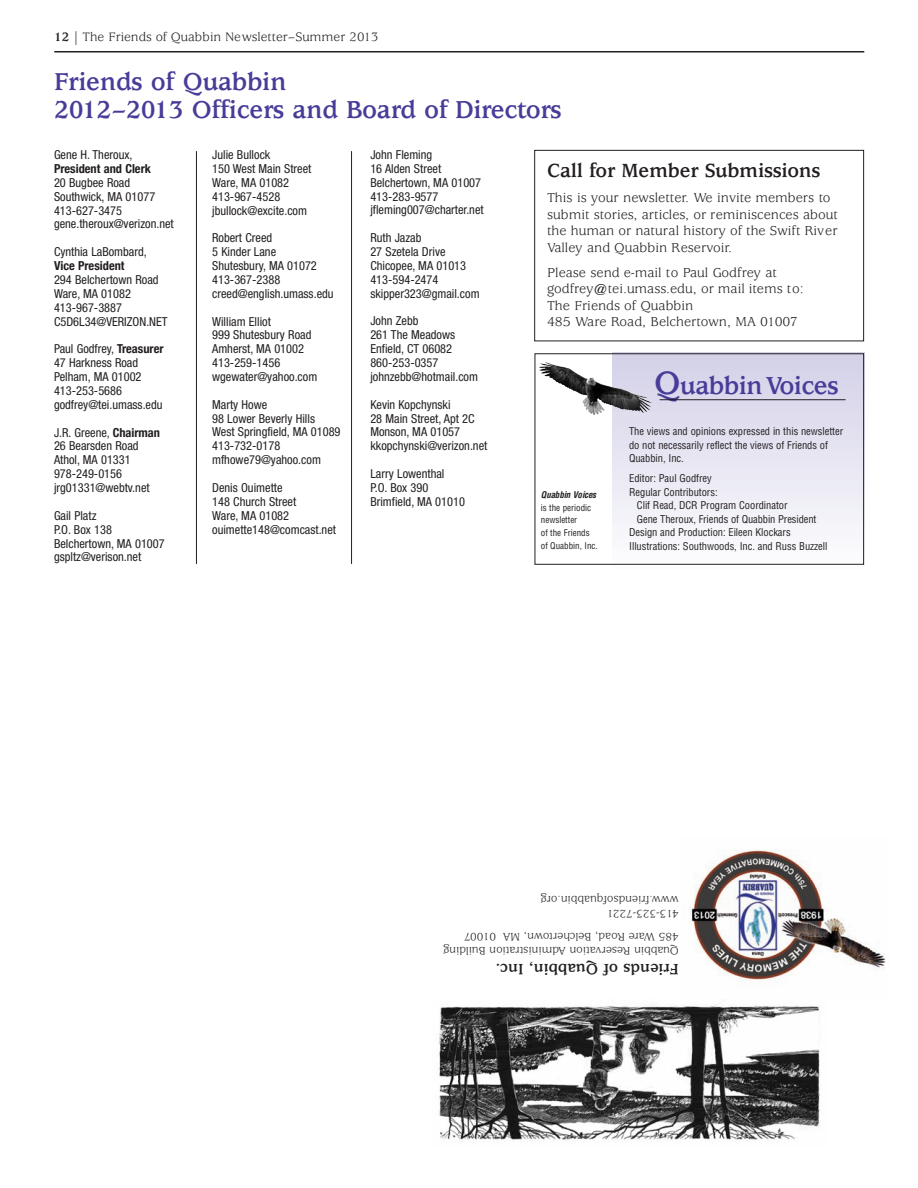
<style>
.page{position:relative;width:918px;height:1188px;background:#fff}
.page>*{position:absolute;margin:0;border:0;box-sizing:border-box;transform-origin:0 0}
.t1{font:700 27.15px "Usherwood";letter-spacing:-.02em;color:#473d99}
.t2{font:700 27px/28.5px "Usherwood";letter-spacing:-.01em;color:#473d99}
.t3{font:700 21px "Usherwood";letter-spacing:-.01em;color:#231f20}
.t4{font:700 16.5px "Usherwood";color:#231f20}
.t5{font:14.25px/16.5px "Usherwood";color:#231f20}
.t6{font:13.5px "Usherwood";color:#231f20}
.t7{font:condensed 12.3px/13.8px "Helvetica Neue";color:#231f20}
.t8{font:700 condensed 12.3px "Helvetica Neue";color:#231f20}
.t9{font:12px/14.4px "Usherwood";color:#231f20}
.t10{font:condensed 10.5px/13.5px "Helvetica";letter-spacing:-.005em;color:#231f20}
.t11{font:condensed 9px/12.8px "Helvetica";color:#231f20}
.t12{font:italic 700 condensed 9px "Helvetica";color:#231f20}
.s1{font-weight:700}
.s2{font-size:35.7px}
</style>
<div class="page">
<hr style="left:54px;top:51px;width:810px;height:1px;background:#231f20">
<div style="left:534px;top:150px;width:330px;height:191px;border:1px solid #231f20"></div>
<div style="left:544px;top:353px;width:320px;height:218px;background:linear-gradient(to bottom,#cfcce3,#fefeff)"></div>
<hr style="left:196px;top:151px;width:1px;height:413px;background:#231f20">
<hr style="left:351px;top:151px;width:1px;height:413px;background:#231f20">
<div style="left:532px;top:351px;width:80px;height:220px;background:#fff"></div>
<hr style="left:660px;top:399px;width:186px;height:1px;background:#231f20">
<div style="left:535px;top:353px;width:329px;height:212px;border:1px solid #231f20"></div>
<img style="left:539px;top:362px;width:85px;height:53px">
<img style="left:439px;top:1002px;width:382px;height:139px">
<img style="left:689px;top:849px;width:197px;height:133px">
<p class="t6" style="left:54px;top:29px;width:326px"><span class="s1">12 |</span> The Friends of Quabbin Newsletter–Summer 2013</p>
<h2 class="t2" style="left:54px;top:68px;width:509px">Friends of Quabbin<br>2012–2013 Officers and Board of Directors</h2>
<p class="t7" style="left:54px;top:148px;width:80px">Gene H. Theroux,</p>
<p class="t8" style="left:54px;top:161px;width:99px">President and Clerk</p>
<p class="t7" style="left:54px;top:176px;width:121px">20 Bugbee Road<br>Southwick, MA 01077<br>413-627-3475 gene.theroux@verizon.net</p>
<p class="t7" style="left:54px;top:245px;width:94px">Cynthia LaBombard,</p>
<p class="t8" style="left:54px;top:258px;width:72px">Vice President</p>
<p class="t7" style="left:54px;top:273px;width:115px">294 Belchertown Road<br>Ware, MA 01082<br>413-967-3887<br>C5D6L34@VERIZON.NET</p>
<p class="t7" style="left:54px;top:342px;width:111px">Paul Godfrey, <span class="s1">Treasurer<br></span>47 Harkness Road<br>Pelham, MA 01002<br>413-253-5686 godfrey@tei.umass.edu</p>
<p class="t7" style="left:54px;top:425px;width:108px">J.R. Greene, <span class="s1">Chairman<br></span>26 Bearsden Road<br>Athol, MA 01331<br>978-249-0156 jrg01331@webtv.net</p>
<p class="t7" style="left:54px;top:508px;width:112px">Gail Platz<br>P.O. Box 138<br>Belchertown, MA 01007 gspltz@verison.net</p>
<p class="t7" style="left:370px;top:148px;width:115px">John Fleming<br>16 Alden Street<br>Belchertown, MA 01007<br>413-283-9577 jfleming007@charter.net</p>
<p class="t7" style="left:370px;top:231px;width:111px">Ruth Jazab<br>27 Szetela Drive<br>Chicopee, MA 01013<br>413-594-2474 skipper323@gmail.com</p>
<p class="t7" style="left:370px;top:314px;width:109px">John Zebb<br>261 The Meadows<br>Enfield, CT 06082<br>860-253-0357 johnzebb@hotmail.com</p>
<p class="t7" style="left:370px;top:397px;width:119px">Kevin Kopchynski<br>28 Main Street, Apt 2C<br>Monson, MA 01057 kkopchynski@verizon.net</p>
<p class="t7" style="left:370px;top:467px;width:96px">Larry Lowenthal<br>P.O. Box 390<br>Brimfield, MA 01010</p>
<p class="t7" style="left:212px;top:148px;width:101px">Julie Bullock<br>150 West Main Street<br>Ware, MA 01082<br>413-967-4528 jbullock@excite.com</p>
<p class="t7" style="left:212px;top:231px;width:123px">Robert Creed<br>5 Kinder Lane<br>Shutesbury, MA 01072<br>413-367-2388 creed@english.umass.edu</p>
<p class="t7" style="left:212px;top:314px;width:107px">William Elliot<br>999 Shutesbury Road<br>Amherst, MA 01002<br>413-259-1456 wgewater@yahoo.com</p>
<p class="t7" style="left:212px;top:397px;width:130px">Marty Howe<br>98 Lower Beverly Hills<br>West Springfield, MA 01089<br>413-732-0178 mfhowe79@yahoo.com</p>
<p class="t7" style="left:212px;top:481px;width:125px">Denis Ouimette<br>148 Church Street<br>Ware, MA 01082 ouimette148@comcast.net</p>
<h3 class="t3" style="left:547px;top:159px;width:275px">Call for Member Submissions</h3>
<p class="t5" style="left:547px;top:190px;width:292px">This is your newsletter. We invite members to submit stories, articles, or reminiscences about the human or natural history of the Swift River Valley and Quabbin Reservoir.</p>
<p class="t5" style="left:547px;top:265px;width:258px">Please send e-mail to Paul Godfrey at godfrey@tei.umass.edu, or mail items to:<br>The Friends of Quabbin<br>485 Ware Road, Belchertown, MA 01007</p>
<h1 class="t1" style="left:654px;top:370px;width:186px"><span class="s2">Q</span>uabbinVoices</h1>
<p class="t10" style="left:629px;top:424px;width:216px">The views and opinions expressed in this newsletter do not necessarily reflect the views of Friends of<br>Quabbin, Inc.</p>
<p class="t10" style="left:629px;top:471px;width:84px">Editor: Paul Godfrey</p>
<p class="t10" style="left:629px;top:485px;width:90px">Regular Contributors:</p>
<p class="t10" style="left:637px;top:498px;width:152px">Clif Read, DCR Program Coordinator</p>
<p class="t10" style="left:637px;top:512px;width:181px">Gene Theroux, Friends of Quabbin President</p>
<p class="t10" style="left:629px;top:525px;width:163px">Design and Production: Eileen Klockars</p>
<p class="t10" style="left:629px;top:539px;width:200px">Illustrations: Southwoods, Inc. and Russ Buzzell</p>
<p class="t12" style="left:541px;top:489px;width:59px">Quabbin Voices</p>
<p class="t11" style="left:541px;top:501px;width:58px">is the periodic newsletter<br>of the Friends of Quabbin, Inc.</p>
<p class="t9" style="left:679px;top:920px;width:139px;rotate:-180deg">413-323-7221 www.friendsofquabbin.org</p>
<p class="t9" style="left:679px;top:958px;width:237px;rotate:-180deg">Quabbin Reservation Administration Building<br>485 Ware Road, Belchertown, MA 01007</p>
<h3 class="t4" style="left:679px;top:978px;width:185px;rotate:-180deg">Friends of Quabbin, Inc.</h3>
</div>
